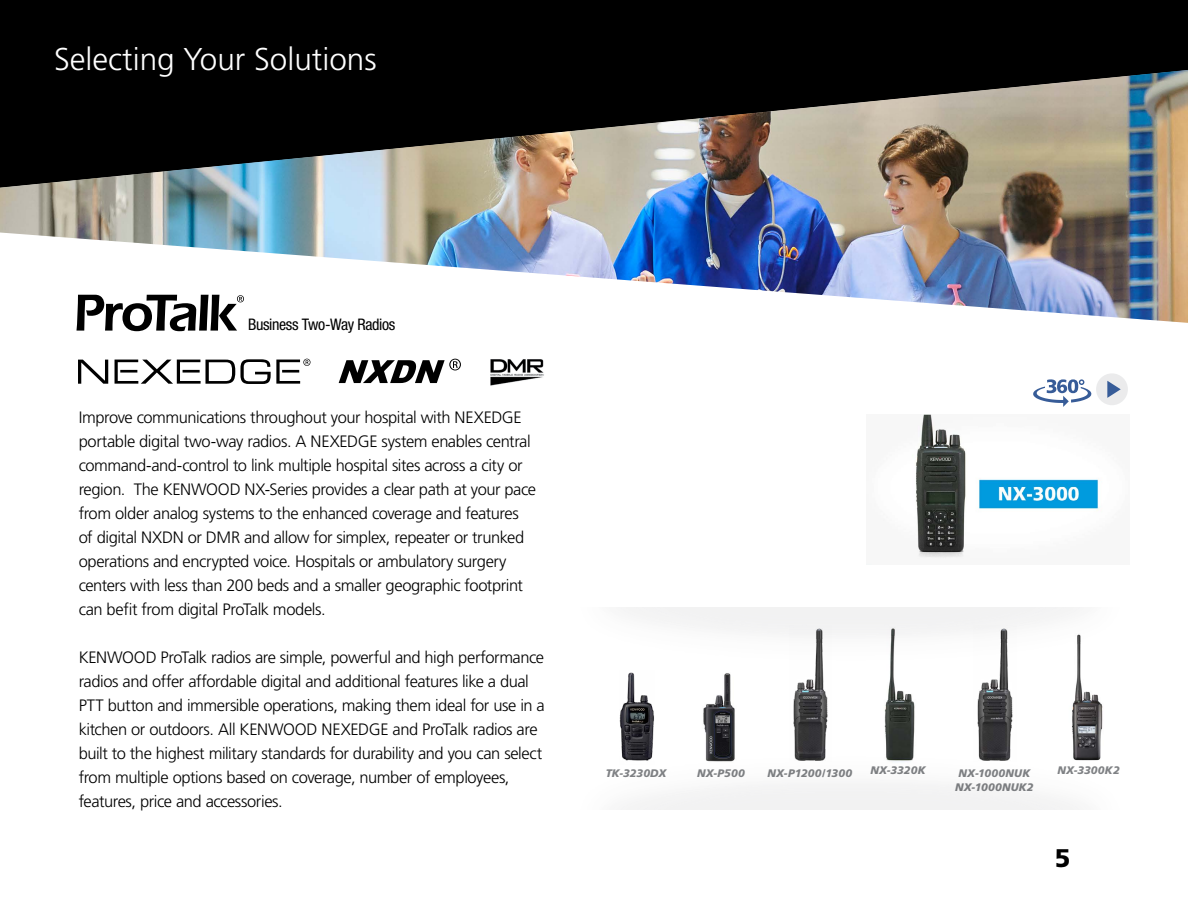
<style>
.page{position:relative;width:1188px;height:918px;background:#fff}
.page>*{position:absolute;margin:0;border:0;box-sizing:border-box;transform-origin:0 0}
.t1{font:300 31.5px "Frutiger";color:#fff}
.t2{font:900 25.5px "Frutiger";color:#000}
.t3{font:300 16.5px/24px "Frutiger";letter-spacing:-.025em;color:#000}
.t4{font:condensed 15.9px "Helvetica Neue";letter-spacing:-.025em;color:#000}
.t5{font:italic 900 10.95px "Frutiger";letter-spacing:.015em;color:#808285}
</style>
<div class="page">
<div style="left:0;top:0;width:1188px;height:70px;background:#000"></div>
<img style="left:0;top:70px;width:1188px;height:253px">
<img style="left:490px;top:359px;width:54px;height:27px">
<img style="left:620px;top:672px;width:34px;height:75px">
<img style="left:1072px;top:670px;width:31px;height:77px">
<img style="left:703px;top:673px;width:32px;height:74px">
<img style="left:793px;top:670px;width:35px;height:77px">
<img style="left:977px;top:670px;width:36px;height:77px">
<img style="left:884px;top:670px;width:31px;height:77px">
<svg style="left:78px;top:360px;width:30px;height:24px"></svg>
<svg style="left:115px;top:359px;width:195px;height:25px"></svg>
<svg style="left:339px;top:359px;width:122px;height:24px"></svg>
<div style="left:574px;top:747px;width:552px;height:63px;background:#000;opacity:.07"></div>
<div style="left:596px;top:779px;width:509px;height:31px;background:#f4f4f4"></div>
<div style="left:621px;top:607px;width:460px;height:32px;background:#f3f3f4"></div>
<svg style="left:76px;top:295px;width:168px;height:36px"></svg>
<img style="left:916px;top:414px;width:183px;height:145px">
<svg style="left:1033px;top:379px;width:59px;height:28px"></svg>
<div style="left:1096px;top:373px;width:32px;height:32px;background:#e6e7e8;border-radius:50%"></div>
<svg style="left:1107px;top:381px;width:14px;height:17px"></svg>
<h1 class="t1" style="left:54px;top:41px;width:324px">Selecting Your Solutions</h1>
<p class="t4" style="left:248px;top:316px;width:149px">Business Two-Way Radios</p>
<p class="t3" style="left:79px;top:405px;width:459px">Improve communications throughout your hospital with NEXEDGE portable digital two-way radios. A NEXEDGE system enables central command-and-control to link multiple hospital sites across a city or region. The KENWOOD NX-Series provides a clear path at your pace from older analog systems to the enhanced coverage and features of digital NXDN or DMR and allow for simplex, repeater or trunked operations and encrypted voice. Hospitals or ambulatory surgery centers with less than 200 beds and a smaller geographic footprint can befit from digital ProTalk models.</p>
<p class="t3" style="left:79px;top:645px;width:468px">KENWOOD ProTalk radios are simple, powerful and high performance radios and offer affordable digital and additional features like a dual PTT button and immersible operations, making them ideal for use in a kitchen or outdoors. All KENWOOD NEXEDGE and ProTalk radios are built to the highest military standards for durability and you can select from multiple options based on coverage, number of employees, features, price and accessories.</p>
<p class="t5" style="left:606px;top:766px;width:62px">TK-3230DX</p>
<p class="t5" style="left:697px;top:766px;width:49px">NX-P500</p>
<p class="t5" style="left:768px;top:766px;width:86px">NX-P1200/1300</p>
<p class="t5" style="left:959px;top:766px;width:73px">NX-1000NUK</p>
<p class="t5" style="left:1057px;top:763px;width:64px">NX-3300K2</p>
<p class="t5" style="left:955px;top:781px;width:80px">NX-1000NUK2</p>
<p class="t5" style="left:871px;top:763px;width:57px">NX-3320K</p>
<h2 class="t2" style="left:1055px;top:843px;width:17px">5</h2>
</div>
